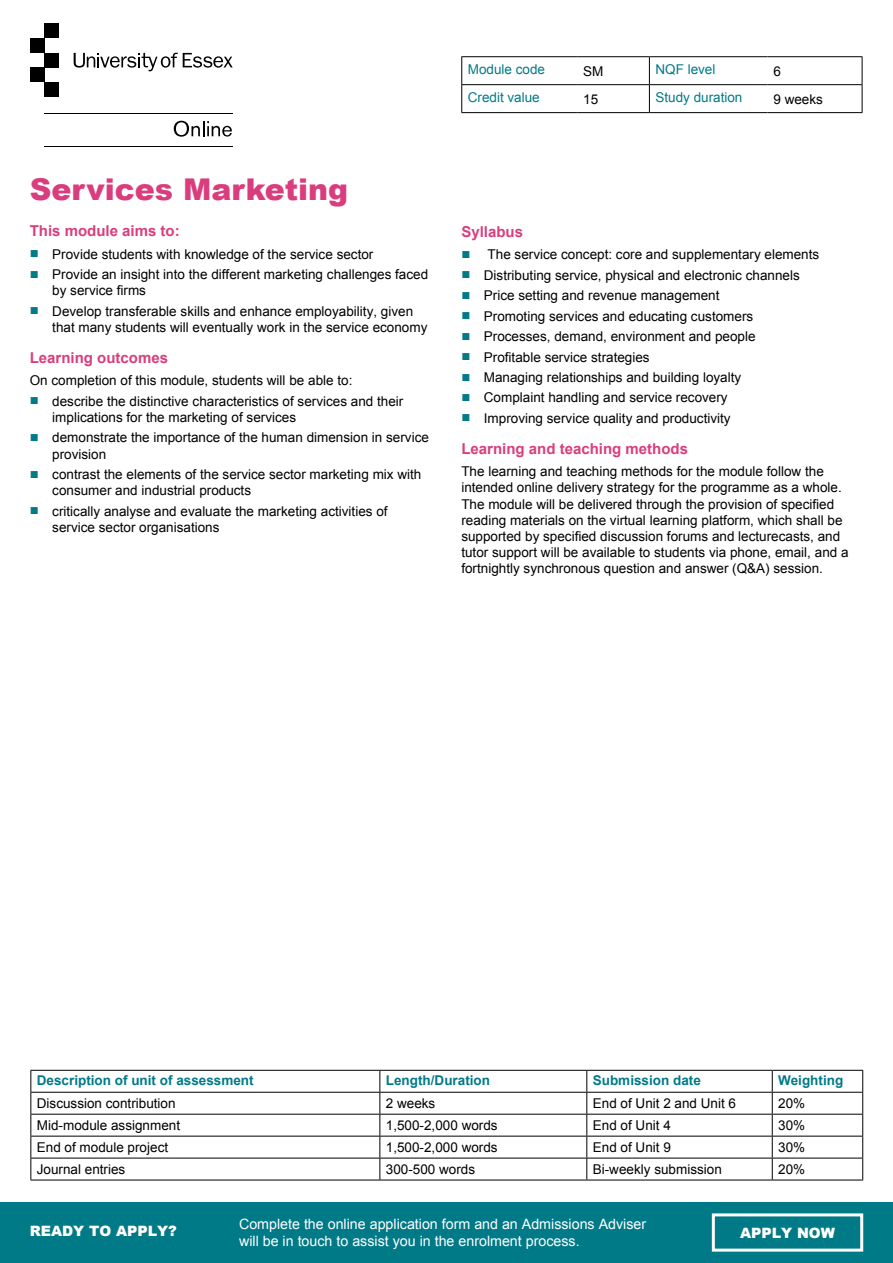
<style>
.page{position:relative;width:893px;height:1263px;background:#fff}
.page>*{position:absolute;margin:0;border:0;box-sizing:border-box;transform-origin:0 0}
.t1{font:900 30px "Arial";color:#da3d7e}
.P__Title{font:700 15px "Arial";color:#da3d7e}
.t2{font:14.25px/17.1px "Arial";color:#fff}
.t3{font:900 14.25px "Arial";color:#fff}
.P__Bullets{font:13.5px/16.2px "Arial";color:#000}
.P_Body{font:13.5px/16.2px "Arial";color:#000}
.t4{font:700 13.5px "Arial";color:#007a87}
.t5{font:13.5px "Arial";color:#007a87}
.s1{font-weight:700;font-size:15px;color:#007a87}
</style>
<div class="page">
<div style="left:0;top:1202px;width:893px;height:61px;background:#007a87"></div>
<div style="left:712px;top:1213px;width:151px;height:38px;border:3px solid #fff"></div>
<hr style="left:45px;top:146px;width:188px;height:1px;background:#000">
<hr style="left:45px;top:113px;width:188px;height:1px;background:#000">
<svg style="left:174px;top:121px;width:58px;height:16px"></svg>
<div style="left:45px;top:23px;width:14px;height:15px;background:#000"></div>
<div style="left:30px;top:38px;width:15px;height:15px;background:#000"></div>
<div style="left:45px;top:53px;width:14px;height:15px;background:#000"></div>
<div style="left:30px;top:68px;width:15px;height:14px;background:#000"></div>
<div style="left:45px;top:82px;width:14px;height:15px;background:#000"></div>
<svg style="left:74px;top:52px;width:159px;height:19px"></svg>
<hr style="left:30px;top:1070px;width:350px;height:1px;background:#000">
<hr style="left:380px;top:1070px;width:207px;height:1px;background:#000">
<hr style="left:587px;top:1070px;width:185px;height:1px;background:#000">
<hr style="left:772px;top:1070px;width:91px;height:1px;background:#000">
<hr style="left:30px;top:1092px;width:350px;height:1px;background:#000">
<hr style="left:380px;top:1092px;width:207px;height:1px;background:#000">
<hr style="left:587px;top:1092px;width:185px;height:1px;background:#000">
<hr style="left:772px;top:1092px;width:91px;height:1px;background:#000">
<hr style="left:30px;top:1114px;width:350px;height:1px;background:#000">
<hr style="left:380px;top:1114px;width:207px;height:1px;background:#000">
<hr style="left:587px;top:1114px;width:185px;height:1px;background:#000">
<hr style="left:772px;top:1114px;width:91px;height:1px;background:#000">
<hr style="left:30px;top:1136px;width:350px;height:1px;background:#000">
<hr style="left:380px;top:1136px;width:207px;height:1px;background:#000">
<hr style="left:587px;top:1136px;width:185px;height:1px;background:#000">
<hr style="left:772px;top:1136px;width:91px;height:1px;background:#000">
<hr style="left:30px;top:1158px;width:350px;height:1px;background:#000">
<svg style="left:30px;top:1071px;width:1px;height:109px"></svg>
<hr style="left:380px;top:1158px;width:207px;height:1px;background:#000">
<svg style="left:379px;top:1071px;width:1px;height:109px"></svg>
<hr style="left:587px;top:1158px;width:185px;height:1px;background:#000">
<svg style="left:586px;top:1071px;width:1px;height:109px"></svg>
<hr style="left:772px;top:1158px;width:91px;height:1px;background:#000">
<svg style="left:772px;top:1071px;width:1px;height:109px"></svg>
<svg style="left:862px;top:1071px;width:1px;height:109px"></svg>
<hr style="left:30px;top:1180px;width:350px;height:1px;background:#000">
<hr style="left:380px;top:1180px;width:207px;height:1px;background:#000">
<hr style="left:587px;top:1180px;width:185px;height:1px;background:#000">
<hr style="left:772px;top:1180px;width:91px;height:1px;background:#000">
<hr style="left:461px;top:56px;width:116px;height:1px;background:#000">
<hr style="left:577px;top:56px;width:72px;height:1px;background:#000">
<hr style="left:649px;top:56px;width:118px;height:1px;background:#000">
<hr style="left:767px;top:56px;width:95px;height:1px;background:#000">
<hr style="left:461px;top:84px;width:116px;height:1px;background:#000">
<svg style="left:461px;top:57px;width:1px;height:55px"></svg>
<hr style="left:577px;top:84px;width:72px;height:1px;background:#000">
<hr style="left:649px;top:84px;width:118px;height:1px;background:#000">
<svg style="left:649px;top:57px;width:1px;height:55px"></svg>
<hr style="left:767px;top:84px;width:95px;height:1px;background:#000">
<svg style="left:862px;top:57px;width:1px;height:55px"></svg>
<hr style="left:461px;top:112px;width:116px;height:1px;background:#000">
<hr style="left:577px;top:112px;width:72px;height:1px;background:#000">
<hr style="left:649px;top:112px;width:118px;height:1px;background:#000">
<hr style="left:767px;top:112px;width:95px;height:1px;background:#000">
<p class="t1" style="left:30px;top:167px;width:320px">Services Marketing</p>
<p class="P__Title" style="left:30px;top:221px;width:152px">This module aims to:</p>
<p class="P__Bullets" style="left:30px;top:246px;width:345px"><span class="s1">■</span> Provide students with knowledge of the service sector</p>
<p class="P__Bullets" style="left:52px;top:266px;width:377px;text-indent:-22px"><span class="s1">■</span> Provide an insight into the different marketing challenges faced by service firms</p>
<p class="P__Bullets" style="left:52px;top:303px;width:377px;text-indent:-22px"><span class="s1">■</span> Develop transferable skills and enhance employability, given that many students will eventually work in the service economy</p>
<p class="P__Title" style="left:30px;top:347px;width:140px">Learning outcomes</p>
<p class="P_Body" style="left:30px;top:373px;width:324px">On completion of this module, students will be able to:</p>
<p class="P__Bullets" style="left:52px;top:393px;width:353px;text-indent:-22px"><span class="s1">■</span> describe the distinctive characteristics of services and their implications for the marketing of services</p>
<p class="P__Bullets" style="left:52px;top:430px;width:378px;text-indent:-22px"><span class="s1">■</span> demonstrate the importance of the human dimension in service provision</p>
<p class="P__Bullets" style="left:52px;top:466px;width:371px;text-indent:-22px"><span class="s1">■</span> contrast the elements of the service sector marketing mix with consumer and industrial products</p>
<p class="P__Bullets" style="left:52px;top:503px;width:337px;text-indent:-22px"><span class="s1">■</span> critically analyse and evaluate the marketing activities of service sector organisations</p>
<p class="t5" style="left:468px;top:61px;width:79px">Module code</p>
<p class="P_Body" style="left:583px;top:63px;width:22px">SM</p>
<p class="t5" style="left:655px;top:61px;width:62px">NQF level</p>
<p class="P_Body" style="left:773px;top:63px;width:9px">6</p>
<p class="t5" style="left:468px;top:88px;width:74px">Credit value</p>
<p class="P_Body" style="left:583px;top:91px;width:17px">15</p>
<p class="t5" style="left:655px;top:88px;width:89px">Study duration</p>
<p class="P_Body" style="left:773px;top:91px;width:51px">9 weeks</p>
<p class="P__Title" style="left:461px;top:222px;width:63px">Syllabus</p>
<p class="P__Bullets" style="left:461px;top:247px;width:359px"><span class="s1">■</span> The service concept: core and supplementary elements</p>
<p class="P__Bullets" style="left:461px;top:267px;width:340px"><span class="s1">■</span> Distributing service, physical and electronic channels</p>
<p class="P__Bullets" style="left:461px;top:287px;width:260px"><span class="s1">■</span> Price setting and revenue management</p>
<p class="P__Bullets" style="left:461px;top:308px;width:293px"><span class="s1">■</span> Promoting services and educating customers</p>
<p class="P__Bullets" style="left:461px;top:328px;width:296px"><span class="s1">■</span> Processes, demand, environment and people</p>
<p class="P__Bullets" style="left:461px;top:349px;width:190px"><span class="s1">■</span> Profitable service strategies</p>
<p class="P__Bullets" style="left:461px;top:369px;width:281px"><span class="s1">■</span> Managing relationships and building loyalty</p>
<p class="P__Bullets" style="left:461px;top:390px;width:268px"><span class="s1">■</span> Complaint handling and service recovery</p>
<p class="P__Bullets" style="left:461px;top:410px;width:271px"><span class="s1">■</span> Improving service quality and productivity</p>
<p class="P__Title" style="left:461px;top:438px;width:228px">Learning and teaching methods</p>
<p class="P_Body" style="left:461px;top:464px;width:389px">The learning and teaching methods for the module follow the intended online delivery strategy for the programme as a whole.<br>The module will be delivered through the provision of specified reading materials on the virtual learning platform, which shall be supported by specified discussion forums and lecturecasts, and tutor support will be available to students via phone, email, and a fortnightly synchronous question and answer (Q&amp;A) session.</p>
<p class="t4" style="left:37px;top:1071px;width:218px">Description of unit of assessment</p>
<p class="t4" style="left:386px;top:1071px;width:106px">Length/Duration</p>
<p class="t4" style="left:593px;top:1071px;width:110px">Submission date</p>
<p class="t4" style="left:778px;top:1071px;width:66px">Weighting</p>
<p class="P_Body" style="left:37px;top:1095px;width:140px">Discussion contribution</p>
<p class="P_Body" style="left:386px;top:1095px;width:51px">2 weeks</p>
<p class="P_Body" style="left:593px;top:1095px;width:145px">End of Unit 2 and Unit 6</p>
<p class="P_Body" style="left:778px;top:1095px;width:29px">20%</p>
<p class="P_Body" style="left:37px;top:1117px;width:145px">Mid-module assignment</p>
<p class="P_Body" style="left:386px;top:1117px;width:113px">1,500-2,000 words</p>
<p class="P_Body" style="left:593px;top:1117px;width:80px">End of Unit 4</p>
<p class="P_Body" style="left:778px;top:1117px;width:29px">30%</p>
<p class="P_Body" style="left:37px;top:1139px;width:133px">End of module project</p>
<p class="P_Body" style="left:386px;top:1139px;width:113px">1,500-2,000 words</p>
<p class="P_Body" style="left:593px;top:1139px;width:80px">End of Unit 9</p>
<p class="P_Body" style="left:778px;top:1139px;width:29px">30%</p>
<p class="P_Body" style="left:37px;top:1161px;width:90px">Journal entries</p>
<p class="P_Body" style="left:386px;top:1161px;width:91px">300-500 words</p>
<p class="P_Body" style="left:593px;top:1161px;width:131px">Bi-weekly submission</p>
<p class="P_Body" style="left:778px;top:1161px;width:29px">20%</p>
<p class="t2" style="left:239px;top:1216px;width:409px">Complete the online application form and an Admissions Adviser will be in touch to assist you in the enrolment process.</p>
<p class="t3" style="left:30px;top:1221px;width:149px">READY TO APPLY?</p>
<p class="t3" style="left:740px;top:1222px;width:96px">APPLY NOW</p>
</div>
